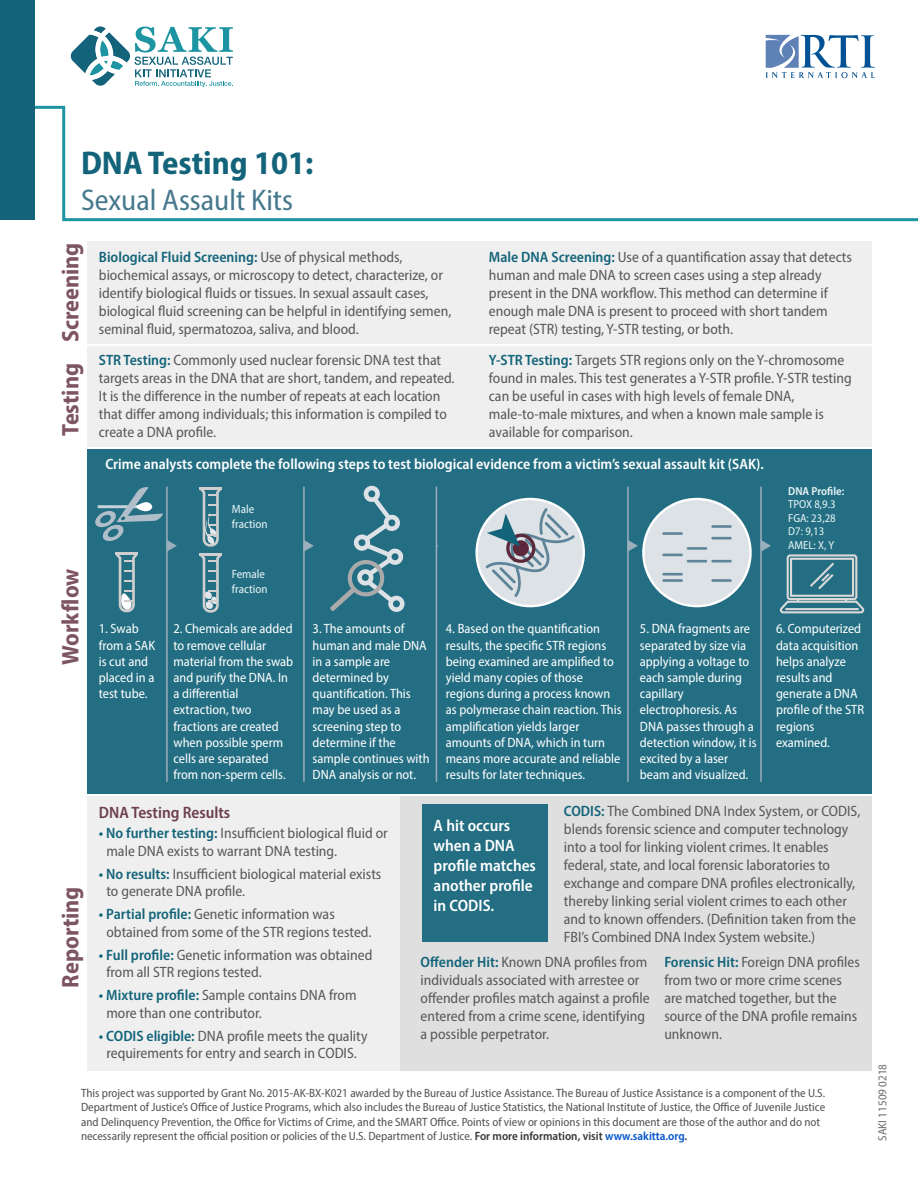
<style>
.page{position:relative;width:918px;height:1188px;background:#fff}
.page>*{position:absolute;margin:0;border:0;box-sizing:border-box;transform-origin:0 0}
.t1{font:700 semi-condensed 33px "Myriad Pro";color:#13647a}
.t2{font:semi-condensed 30px "Myriad Pro";color:#46788d}
.t3{font:700 semi-condensed 24px "Myriad Pro";color:#7d5463}
.t4{font:600 semi-condensed 16.5px/19.8px "Myriad Pro";color:#fff}
.t5{font:600 semi-condensed 16.5px "Myriad Pro";color:#6c3e4f}
.t6{font:semi-condensed 15px/18px "Myriad Pro";color:#57585a}
.t7{font:600 semi-condensed 15px "Myriad Pro";color:#fff}
.t8{font:semi-condensed 13.5px/16.2px "Myriad Pro";color:#fff}
.t9{font:semi-condensed 12px/14.4px "Myriad Pro";color:#525151}
.t10{font:semi-condensed 12px/14.4px "Myriad Pro";color:#ebf6f7}
.t11{font:semi-condensed 12px "Myriad Pro";color:#6e6c6c}
.t12{font:semi-condensed 11.7px/13.5px "Myriad Pro";color:#ebf6f7}
.t13{font:600 semi-condensed 11.7px "Myriad Pro";color:#ebf6f7}
.s1{font-weight:600;color:#13647a}
.s2{font-weight:600;color:#373837}
.s3{font-weight:600;color:#0053cc}
</style>
<div class="page">
<svg style="left:35px;top:105px;width:883px;height:117px"></svg>
<div style="left:0;top:0;width:35px;height:220px;background:#13647a"></div>
<div style="left:87px;top:242px;width:785px;height:102px;background:#efefef"></div>
<div style="left:87px;top:346px;width:785px;height:101px;background:#efefef"></div>
<div style="left:87px;top:449px;width:785px;height:345px;background:#236e83"></div>
<div style="left:396px;top:796px;width:476px;height:274px;background:#e0dfdf"></div>
<div style="left:87px;top:796px;width:313px;height:274px;background:#efefef"></div>
<img style="left:70px;top:26px;width:163px;height:62px">
<img style="left:765px;top:34px;width:110px;height:45px">
<hr style="left:166px;top:487px;width:2px;height:295px;background:#9aaebc">
<svg style="left:95px;top:487px;width:82px;height:125px"></svg>
<hr style="left:199px;top:553px;width:23px;height:3px;background:#d0cece">
<svg style="left:200px;top:556px;width:21px;height:57px"></svg>
<hr style="left:199px;top:487px;width:23px;height:3px;background:#d0cece">
<svg style="left:200px;top:490px;width:21px;height:57px"></svg>
<hr style="left:303px;top:487px;width:2px;height:295px;background:#9aaebc">
<svg style="left:304px;top:540px;width:10px;height:12px"></svg>
<svg style="left:330px;top:485px;width:75px;height:127px"></svg>
<hr style="left:436px;top:487px;width:1px;height:295px;background:#9aaebc">
<div style="left:477px;top:499px;width:107px;height:107px;background:#dde2e7;border-radius:50%"></div>
<div style="left:475px;top:498px;width:110px;height:109px;border:2px solid #fff;border-radius:50%"></div>
<svg style="left:486px;top:508px;width:89px;height:89px"></svg>
<hr style="left:627px;top:487px;width:2px;height:295px;background:#9aaebc">
<svg style="left:628px;top:540px;width:10px;height:12px"></svg>
<div style="left:643px;top:499px;width:108px;height:107px;background:#dde2e7;border-radius:50%"></div>
<div style="left:642px;top:498px;width:110px;height:109px;border:2px solid #fff;border-radius:50%"></div>
<svg style="left:662px;top:532px;width:21px;height:3px"></svg>
<svg style="left:662px;top:573px;width:21px;height:9px"></svg>
<svg style="left:711px;top:579px;width:21px;height:3px"></svg>
<svg style="left:711px;top:537px;width:21px;height:2px"></svg>
<svg style="left:711px;top:525px;width:21px;height:3px"></svg>
<svg style="left:662px;top:547px;width:70px;height:15px"></svg>
<hr style="left:760px;top:487px;width:2px;height:295px;background:#9aaebc">
<svg style="left:761px;top:540px;width:10px;height:12px"></svg>
<div style="left:787px;top:554px;width:70px;height:46px;border:2px solid #dad9d8;border-radius:2px"></div>
<div style="left:790px;top:558px;width:64px;height:39px;border:2px solid #dad9d8"></div>
<svg style="left:808px;top:560px;width:28px;height:30px"></svg>
<svg style="left:779px;top:599px;width:86px;height:15px"></svg>
<hr style="left:785px;top:608px;width:74px;height:2px;background:#dad9d8">
<div style="left:422px;top:805px;width:126px;height:137px;background:#236e83"></div>
<h1 class="t1" style="left:81px;top:141px;width:234px">DNA Testing 101:</h1>
<h2 class="t2" style="left:81px;top:181px;width:214px">Sexual Assault Kits</h2>
<h3 class="t3" style="left:55px;top:342px;width:101px;rotate:-90deg">Screening</h3>
<p class="t6" style="left:99px;top:248px;width:354px"><span class="s1">Biological Fluid Screening:</span> Use of physical methods, biochemical assays, or microscopy to detect, characterize, or identify biological ˜uids or tissues. In sexual assault cases, biological ˜uid screening can be helpful in identifying semen, seminal ˜uid, spermatozoa, saliva, and blood.</p>
<p class="t6" style="left:99px;top:351px;width:357px"><span class="s1">STR Testing:</span> Commonly used nuclear forensic DNA test that targets areas in the DNA that are short, tandem, and repeated.<br>It is the di˛erence in the number of repeats at each location that di˛er among individuals; this information is compiled to create a DNA proÿle.</p>
<p class="t7" style="left:105px;top:454px;width:660px">Crime analysts complete the following steps to test biological evidence from a victim’s sexual assault kit (SAK).</p>
<p class="t6" style="left:489px;top:248px;width:365px"><span class="s1">Male DNA Screening:</span> Use of a quantiÿcation assay that detects human and male DNA to screen cases using a step already present in the DNA work˜ow. This method can determine if enough male DNA is present to proceed with short tandem repeat (STR) testing, Y-STR testing, or both.</p>
<p class="t6" style="left:489px;top:351px;width:364px"><span class="s1">Y-STR Testing:</span> Targets STR regions only on the Y-chromosome found in males. This test generates a Y-STR proÿle. Y-STR testing can be useful in cases with high levels of female DNA, male-to-male mixtures, and when a known male sample is available for comparison.</p>
<h3 class="t3" style="left:55px;top:436px;width:74px;rotate:-90deg">Testing</h3>
<h3 class="t3" style="left:55px;top:665px;width:98px;rotate:-90deg">Workflow</h3>
<h3 class="t3" style="left:55px;top:988px;width:103px;rotate:-90deg">Reporting</h3>
<p class="t10" style="left:232px;top:502px;width:37px">Male fraction</p>
<p class="t13" style="left:788px;top:484px;width:58px">DNA Proÿle:</p>
<p class="t12" style="left:788px;top:498px;width:49px">TPOX 8,9.3<br>FGA: 23,28<br>D7: 9,13<br>AMEL: X, Y</p>
<p class="t10" style="left:232px;top:567px;width:37px">Female fraction</p>
<p class="t8" style="left:173px;top:621px;width:121px">2. Chemicals are added to remove cellular material from the swab and purify the DNA. In a di˛erential extraction, two fractions are created when possible sperm cells are separated from non-sperm cells.</p>
<p class="t8" style="left:313px;top:621px;width:118px">3. The amounts of human and male DNA in a sample are determined by quantiÿcation. This may be used as a screening step to determine if the sample continues with<br>DNA analysis or not.</p>
<h4 class="t5" style="left:99px;top:802px;width:133px">DNA Testing Results</h4>
<p class="t6" style="left:106px;top:825px;width:283px;line-height:17.2px;text-indent:-8px"><span class="s1">• No further testing:</span> Insu˝cient biological ˜uid or male DNA exists to warrant DNA testing.</p>
<p class="t6" style="left:106px;top:865px;width:277px;line-height:17.2px;text-indent:-8px"><span class="s1">• No results:</span> Insu˝cient biological material exists to generate DNA proÿle.</p>
<p class="t6" style="left:106px;top:906px;width:267px;line-height:17.2px;text-indent:-8px"><span class="s1">• Partial proÿle:</span> Genetic information was obtained from some of the STR regions tested.</p>
<p class="t8" style="left:446px;top:621px;width:177px">4. Based on the quantiÿcation results, the speciÿc STR regions being examined are ampliÿed to yield many copies of those regions during a process known as polymerase chain reaction. This ampliÿcation yields larger amounts of DNA, which in turn means more accurate and reliable results for later techniques.</p>
<p class="t8" style="left:640px;top:621px;width:118px">5. DNA fragments are separated by size via applying a voltage to each sample during capillary electrophoresis. As<br>DNA passes through a detection window, it is excited by a laser beam and visualized.</p>
<p class="t8" style="left:99px;top:621px;width:58px">1. Swab from a SAK is cut and placed in a test tube.</p>
<p class="t8" style="left:776px;top:621px;width:90px">6. Computerized data acquisition helps analyze results and generate a DNA proÿle of the STR regions examined.</p>
<p class="t6" style="left:564px;top:801px;width:298px"><span class="s1">CODIS:</span> The Combined DNA Index System, or CODIS, blends forensic science and computer technology into a tool for linking violent crimes. It enables federal, state, and local forensic laboratories to exchange and compare DNA proÿles electronically, thereby linking serial violent crimes to each other and to known o˛enders. (Deÿnition taken from the FBI’s Combined DNA Index System website.)</p>
<p class="t4" style="left:434px;top:816px;width:104px">A hit occurs when a DNA proÿle matches another proÿle in CODIS.</p>
<p class="t6" style="left:99px;top:946px;width:275px"><span class="s1">• Full proÿle:</span> Genetic information was obtained</p>
<p class="t6" style="left:421px;top:953px;width:228px"><span class="s1">O˜ender Hit:</span> Known DNA proÿles from</p>
<p class="t6" style="left:106px;top:963px;width:157px">from all STR regions tested.</p>
<p class="t6" style="left:421px;top:971px;width:220px">individuals associated with arrestee or</p>
<p class="t6" style="left:99px;top:986px;width:259px"><span class="s1">• Mixture proÿle:</span> Sample contains DNA from</p>
<p class="t6" style="left:421px;top:989px;width:231px">o˛ender proÿles match against a proÿle</p>
<p class="t6" style="left:106px;top:1003px;width:157px">more than one contributor.</p>
<p class="t6" style="left:421px;top:1007px;width:226px">entered from a crime scene, identifying</p>
<p class="t6" style="left:99px;top:1027px;width:270px"><span class="s1">• CODIS eligible:</span> DNA proÿle meets the quality</p>
<p class="t6" style="left:421px;top:1025px;width:130px">a possible perpetrator.</p>
<p class="t6" style="left:106px;top:1044px;width:252px">requirements for entry and search in CODIS.</p>
<p class="t6" style="left:664px;top:953px;width:197px"><span class="s1">Forensic Hit:</span> Foreign DNA proÿles from two or more crime scenes are matched together, but the source of the DNA proÿle remains unknown.</p>
<p class="t9" style="left:81px;top:1085px;width:746px">This project was supported by Grant No. 2015-AK-BX-K021 awarded by the Bureau of Justice Assistance. The Bureau of Justice Assistance is a component of the U.S.<br>Department of Justice’s Office of Justice Programs, which also includes the Bureau of Justice Statistics, the National Institute of Justice, the Office of Juvenile Justice and Delinquency Prevention, the Office for Victims of Crime, and the SMART Office. Points of view or opinions in this document are those of the author and do not necessarily represent the official position or policies of the U.S. Department of Justice. <span class="s2">For more information, visit</span> <span class="s3">www.sakitta.org</span><span class="s2">.</span></p>
<p class="t11" style="left:875px;top:1141px;width:78px;rotate:-90deg">SAKI 11509 0218</p>
</div>
